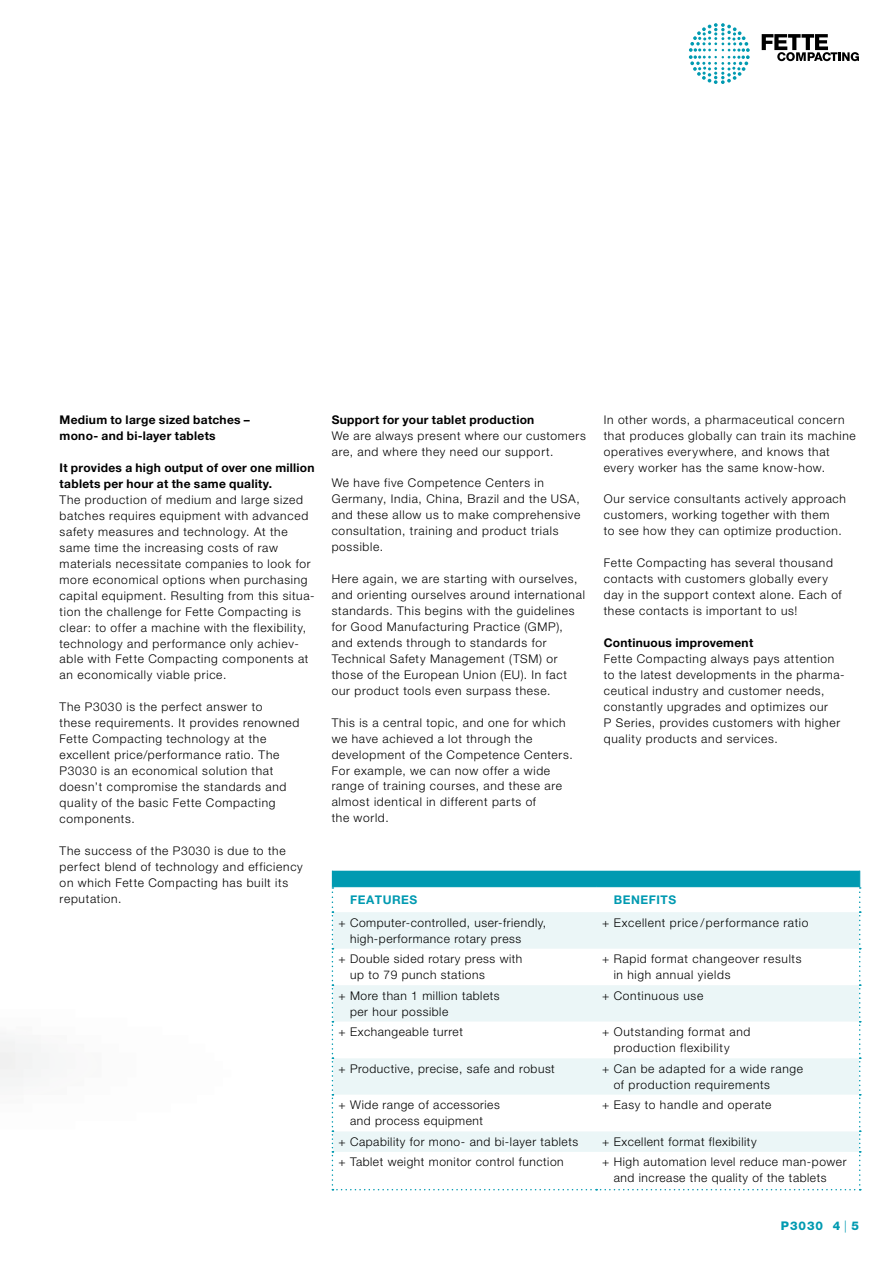
<style>
.page{position:relative;width:893px;height:1263px;background:#fff}
.page>*{position:absolute;margin:0;border:0;box-sizing:border-box;transform-origin:0 0}
.t1{font:300 12px/15.9px "Helvetica Neue LT Pro";letter-spacing:.06em;color:#000}
.t2{font:700 12px/15.9px "Helvetica Neue LT Pro";letter-spacing:.025em;color:#000}
.t3{font:700 12px "Helvetica Neue LT Pro";letter-spacing:.045em;color:#009ab1}
.t4{font:800 12px "Helvetica Neue LT Pro";letter-spacing:.08em;color:#009ab1}
.s1{font-weight:300}
</style>
<div class="page">
<svg style="left:762px;top:34px;width:97px;height:27px"></svg>
<svg style="left:689px;top:23px;width:61px;height:61px"></svg>
<svg style="left:332px;top:871px;width:529px;height:319px"></svg>
<hr style="left:332px;top:886px;width:264px;height:1px;background:#009ab1">
<hr style="left:596px;top:886px;width:264px;height:1px;background:#009ab1">
<p class="t2" style="left:60px;top:412px;width:192px">Medium to large sized batches – mono- and bi-layer tablets</p>
<p class="t2" style="left:60px;top:460px;width:257px">It provides a high output of over one million tablets per hour at the same quality.</p>
<p class="t1" style="left:60px;top:491px;width:257px">The production of medium and large sized batches requires equipment with advanced safety measures and technology. At the same time the increasing costs of raw materials necessitate companies to look for more economical options when purchasing capital equipment. Resulting from this situa&shy;tion the challenge for Fette Compacting is clear: to offer a machine with the flexibility, technology and performance only achiev&shy;able with Fette Compacting components at an economically viable price.</p>
<p class="t1" style="left:60px;top:699px;width:241px">The P3030 is the perfect answer to<br>these requirements. It provides renowned Fette Compacting technology at the excellent price/performance ratio. The P3030 is an economical solution that doesn’t compromise the standards and quality of the basic Fette Compacting components.</p>
<p class="t1" style="left:60px;top:842px;width:245px">The success of the P3030 is due to the perfect blend of technology and efficiency on which Fette Compacting has built its reputation.</p>
<p class="t2" style="left:332px;top:411px;width:204px">Support for your tablet production</p>
<p class="t1" style="left:332px;top:427px;width:256px">We are always present where our customers are, and where they need our support.</p>
<p class="t1" style="left:332px;top:475px;width:250px">We have five Competence Centers in Germany, India, China, Brazil and the USA, and these allow us to make comprehensive consultation, training and product trials possible.</p>
<p class="t1" style="left:332px;top:571px;width:255px">Here again, we are starting with ourselves, and orienting ourselves around international standards. This begins with the guidelines for Good Manufacturing Practice (GMP), and extends through to standards for Technical Safety Management (TSM) or those of the European Union (EU). In fact our product tools even surpass these.</p>
<p class="t1" style="left:332px;top:714px;width:242px">This is a central topic, and one for which we have achieved a lot through the development of the Competence Centers.<br>For example, we can now offer a wide range of training courses, and these are almost identical in different parts of<br>the world.</p>
<p class="t1" style="left:604px;top:411px;width:253px">In other words, a pharmaceutical concern that produces globally can train its machine operatives everywhere, and knows that every worker has the same know-how.</p>
<p class="t1" style="left:604px;top:491px;width:244px">Our service consultants actively approach customers, working together with them<br>to see how they can optimize production.</p>
<p class="t1" style="left:604px;top:555px;width:239px">Fette Compacting has several thousand contacts with customers globally every day in the support context alone. Each of these contacts is important to us!</p>
<p class="t2" style="left:604px;top:634px;width:151px">Continuous improvement</p>
<p class="t1" style="left:604px;top:650px;width:242px">Fette Compacting always pays attention to the latest developments in the pharma&shy;ceutical industry and customer needs, constantly upgrades and optimizes our<br>P Series, provides customers with higher quality products and services.</p>
<p class="t3" style="left:350px;top:892px;width:69px">FEATURES</p>
<p class="t3" style="left:614px;top:892px;width:64px">BENEFITS</p>
<p class="t1" style="left:350px;top:914px;width:198px;text-indent:-12px">+ Computer-controlled, user-friendly, high-performance rotary press</p>
<p class="t1" style="left:602px;top:914px;width:208px">+ Excellent price /performance ratio</p>
<p class="t1" style="left:350px;top:951px;width:174px;text-indent:-12px">+ Double sided rotary press with up to 79 punch stations</p>
<p class="t1" style="left:614px;top:951px;width:189px;text-indent:-12px">+ Rapid format changeover results in high annual yields</p>
<p class="t1" style="left:350px;top:987px;width:151px;text-indent:-12px">+ More than 1 million tablets per hour possible</p>
<p class="t1" style="left:602px;top:987px;width:103px">+ Continuous use</p>
<p class="t1" style="left:338px;top:1024px;width:126px">+ Exchangeable turret</p>
<p class="t1" style="left:614px;top:1024px;width:138px;text-indent:-12px">+ Outstanding format and production flexibility</p>
<p class="t1" style="left:338px;top:1060px;width:218px">+ Productive, precise, safe and robust</p>
<p class="t1" style="left:614px;top:1060px;width:191px;text-indent:-12px">+ Can be adapted for a wide range of production requirements</p>
<p class="t1" style="left:338px;top:1097px;width:163px;text-align:center">+ Wide range of accessories and process equipment</p>
<p class="t1" style="left:602px;top:1097px;width:171px">+ Easy to handle and operate</p>
<p class="t1" style="left:338px;top:1133px;width:241px">+ Capability for mono- and bi-layer tablets</p>
<p class="t1" style="left:602px;top:1133px;width:156px">+ Excellent format flexibility</p>
<p class="t1" style="left:338px;top:1154px;width:227px">+ Tablet weight monitor control function</p>
<p class="t1" style="left:614px;top:1154px;width:234px;text-indent:-12px">+ High automation level reduce man-power and increase the quality of the tablets</p>
<p class="t4" style="left:781px;top:1219px;width:80px">P3030 4 <span class="s1">|</span> 5</p>
</div>
